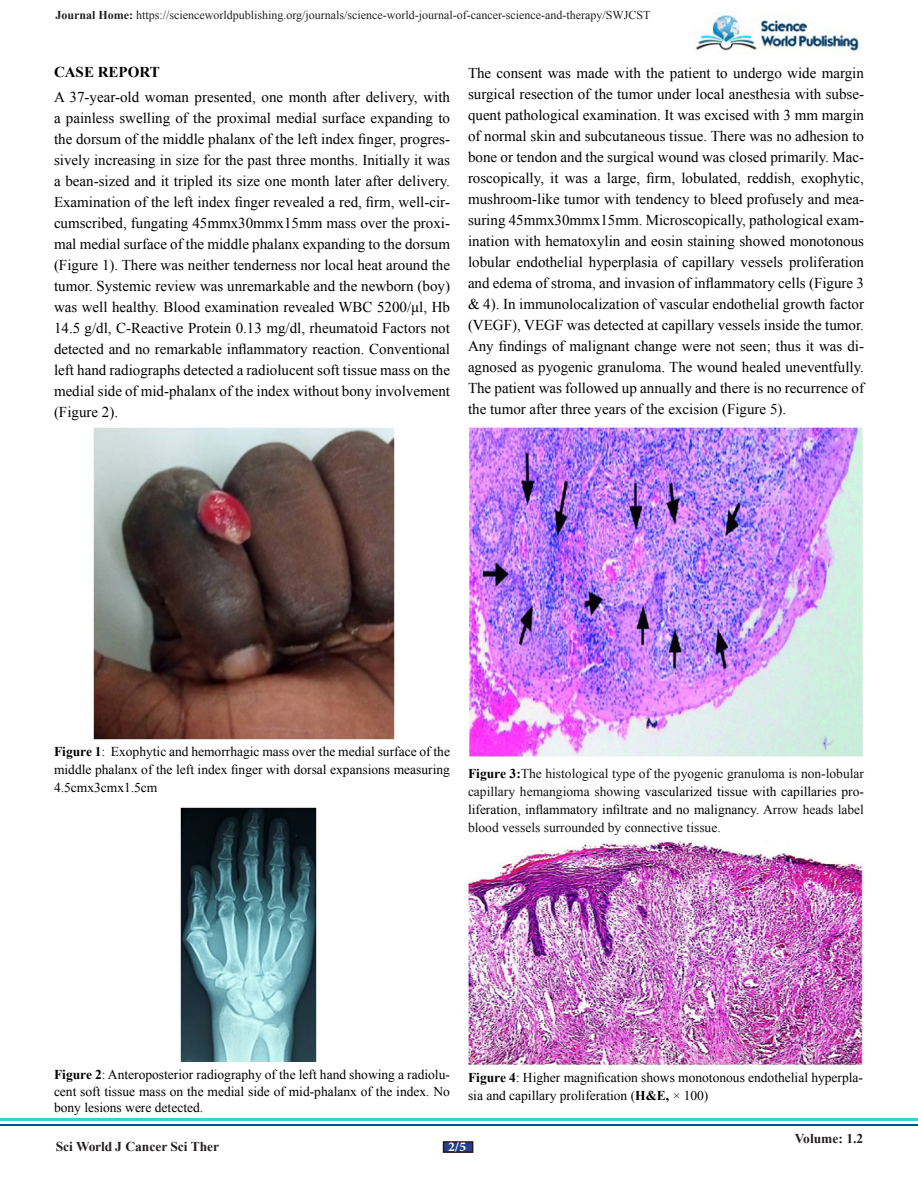
<style>
.page{position:relative;width:918px;height:1188px;background:#fff}
.page>*{position:absolute;margin:0;border:0;box-sizing:border-box;transform-origin:0 0}
.t1{font:15px/21px "Times New Roman";color:#000;text-align:justify}
.t2{font:700 15px "Times New Roman";color:#000}
.t3{font:13.5px/18px "Times New Roman";color:#000;text-align:justify}
.t4{font:13.5px/18px "Times New Roman";color:#111;text-align:justify}
.t5{font:700 13.5px "Times New Roman";color:#231f20}
.t6{font:700 13.5px "Minion Pro";color:#fff}
.t7{font:12px "Times New Roman";color:#231f20}
.s1{font-weight:700}
.s2{font-weight:700;color:#000}
.s3{color:#000}
</style>
<div class="page">
<img style="left:695px;top:13px;width:165px;height:41px">
<img style="left:93px;top:427px;width:302px;height:313px">
<img style="left:179px;top:807px;width:138px;height:255px">
<img style="left:468px;top:427px;width:395px;height:330px">
<img style="left:468px;top:841px;width:396px;height:224px">
<hr style="left:0;top:1118px;width:918px;height:2px;background:#4ac8da">
<hr style="left:0;top:1124px;width:918px;height:2px;background:#004c99">
<div style="left:443px;top:1141px;width:30px;height:12px;background:#25408f;border:2px solid #331313"></div>
<p class="t7" style="left:56px;top:7px;width:597px"><span class="s1">Journal Home:</span> https://scienceworldpublishing.org/journals/science-world-journal-of-cancer-science-and-therapy/SWJCST</p>
<p class="t2" style="left:54px;top:61px;width:107px">CASE REPORT</p>
<p class="t1" style="left:54px;top:87px;width:398px">A 37-year-old woman presented, one month after delivery, with a painless swelling of the proximal medial surface expanding to the dorsum of the middle phalanx of the left index finger, progres&shy;sively increasing in size for the past three months. Initially it was a bean-sized and it tripled its size one month later after delivery.<br>Examination of the left index finger revealed a red, firm, well-cir&shy;cumscribed, fungating 45mmx30mmx15mm mass over the proxi&shy;mal medial surface of the middle phalanx expanding to the dorsum (Figure 1). There was neither tenderness nor local heat around the tumor. Systemic review was unremarkable and the newborn (boy) was well healthy. Blood examination revealed WBC 5200/μl, Hb 14.5 g/dl, C-Reactive Protein 0.13 mg/dl, rheumatoid Factors not detected and no remarkable inflammatory reaction. Conventional left hand radiographs detected a radiolucent soft tissue mass on the medial side of mid-phalanx of the index without bony involvement (Figure 2).</p>
<p class="t1" style="left:468px;top:62px;width:398px">The consent was made with the patient to undergo wide margin surgical resection of the tumor under local anesthesia with subse&shy;quent pathological examination. It was excised with 3 mm margin of normal skin and subcutaneous tissue. There was no adhesion to bone or tendon and the surgical wound was closed primarily. Mac&shy;roscopically, it was a large, firm, lobulated, reddish, exophytic, mushroom-like tumor with tendency to bleed profusely and mea&shy;suring 45mmx30mmx15mm. Microscopically, pathological exam&shy;ination with hematoxylin and eosin staining showed monotonous lobular endothelial hyperplasia of capillary vessels proliferation and edema of stroma, and invasion of inflammatory cells (Figure 3 &amp; 4). In immunolocalization of vascular endothelial growth factor (VEGF), VEGF was detected at capillary vessels inside the tumor.<br>Any findings of malignant change were not seen; thus it was di&shy;agnosed as pyogenic granuloma. The wound healed uneventfully.<br>The patient was followed up annually and there is no recurrence of the tumor after three years of the excision (Figure 5).</p>
<p class="t3" style="left:54px;top:743px;width:398px"><span class="s1">Figure 1</span>: Exophytic and hemorrhagic mass over the medial surface of the middle phalanx of the left index finger with dorsal expansions measuring 4.5cmx3cmx1.5cm</p>
<p class="t4" style="left:468px;top:764px;width:398px"><span class="s2">Figure 3:</span>The histological type of the pyogenic granuloma is non-lobular capillary hemangioma showing <span class="s3">vascularized tissue with capillaries pro&shy;liferation, inflammatory infiltrate and no malignancy.</span> Arrow heads label blood vessels surrounded by connective tissue.</p>
<p class="t3" style="left:54px;top:1066px;width:398px;line-height:16.5px"><span class="s1">Figure 2</span>: Anteroposterior radiography of the left hand showing a radiolu&shy;cent soft tissue mass on the medial side of mid-phalanx of the index. No bony lesions were detected.</p>
<p class="t3" style="left:468px;top:1068px;width:397px"><span class="s1">Figure 4</span>: Higher magnification shows monotonous endothelial hyperpla&shy;sia and capillary proliferation (<span class="s1">H&amp;E,</span> × 100)</p>
<p class="t5" style="left:56px;top:1137px;width:165px">Sci World J Cancer Sci Ther</p>
<p class="t6" style="left:448px;top:1137px;width:19px">2/5</p>
<p class="t5" style="left:795px;top:1129px;width:70px">Volume: 1.2</p>
</div>
